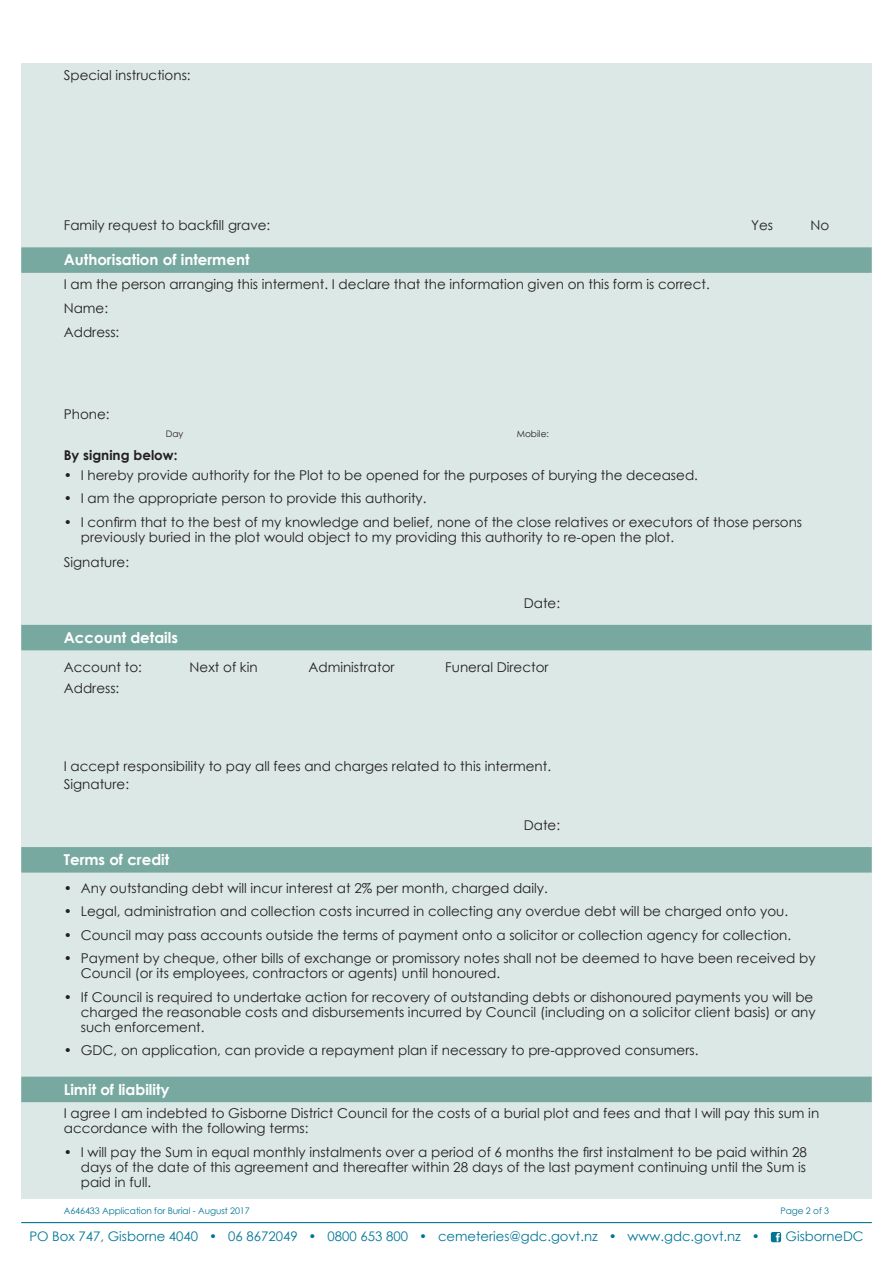
<style>
.page{position:relative;width:893px;height:1263px;background:#fff}
.page>*{position:absolute;margin:0;border:0;box-sizing:border-box;transform-origin:0 0}
.section_heading{font:700 15px "Century Gothic";color:#fff}
.criteria_body{font:13.5px/15px "Century Gothic";color:#231f20}
.body_9_16{font:13.5px "Century Gothic";color:#231f20}
.body_9_10{font:13.5px "Century Gothic";color:#231f20}
.criteria_body_bold{font:700 13.5px "Century Gothic";color:#231f20}
.auto_paragrah_spacin{font:13.5px "Century Gothic";color:#231f20}
.body_9_19{font:13.5px "Century Gothic";color:#231f20}
.t1{font:13.2px "Century Gothic";color:#007697}
.footer_small{font:9px "Century Gothic";letter-spacing:-.01em;color:#007697}
.body_small_-_under_t{font:9px "Century Gothic";color:#231f20}
</style>
<div class="page">
<div style="left:21px;top:64px;width:851px;height:1135px;background:#dce8e5"></div>
<hr style="left:21px;top:1222px;width:851px;height:1px;background:#007697">
<svg style="left:771px;top:1232px;width:10px;height:10px"></svg>
<div style="left:21px;top:247px;width:851px;height:26px;background:#77a9a1"></div>
<div style="left:21px;top:625px;width:851px;height:25px;background:#77a9a1"></div>
<div style="left:21px;top:847px;width:851px;height:25px;background:#77a9a1"></div>
<div style="left:21px;top:1077px;width:851px;height:25px;background:#77a9a1"></div>
<p class="body_9_10" style="left:64px;top:66px;width:128px">Special instructions:</p>
<p class="body_9_16" style="left:64px;top:216px;width:208px">Family request to backfill grave:</p>
<p class="body_9_16" style="left:751px;top:216px;width:24px">Yes</p>
<p class="body_9_16" style="left:810px;top:216px;width:20px">No</p>
<p class="section_heading" style="left:64px;top:248px;width:187px">Authorisation of interment</p>
<p class="body_9_10" style="left:64px;top:274px;width:647px">I am the person arranging this interment. I declare that the information given on this form is correct.</p>
<p class="body_9_16" style="left:64px;top:298px;width:46px">Name:</p>
<p class="body_9_10" style="left:64px;top:322px;width:57px">Address:</p>
<p class="body_9_19" style="left:64px;top:405px;width:47px">Phone:</p>
<p class="body_small_-_under_t" style="left:166px;top:427px;width:19px">Day</p>
<p class="body_small_-_under_t" style="left:517px;top:427px;width:34px">Mobile:</p>
<p class="criteria_body_bold" style="left:64px;top:445px;width:115px">By signing below:</p>
<p class="criteria_body" style="left:64px;top:467px;width:636px">• I hereby provide authority for the Plot to be opened for the purposes of burying the deceased.</p>
<p class="criteria_body" style="left:64px;top:491px;width:364px">• I am the appropriate person to provide this authority.</p>
<p class="criteria_body" style="left:81px;top:514px;width:723px;text-indent:-17px">• I confirm that to the best of my knowledge and belief, none of the close relatives or executors of those persons previously buried in the plot would object to my providing this authority to re-open the plot.</p>
<p class="body_9_16" style="left:64px;top:552px;width:67px">Signature:</p>
<p class="auto_paragrah_spacin" style="left:524px;top:593px;width:38px">Date:</p>
<p class="section_heading" style="left:64px;top:626px;width:116px">Account details</p>
<p class="body_9_16" style="left:64px;top:658px;width:80px">Account to:</p>
<p class="body_9_16" style="left:190px;top:658px;width:70px">Next of kin</p>
<p class="body_9_16" style="left:308px;top:658px;width:88px">Administrator</p>
<p class="body_9_16" style="left:445px;top:658px;width:105px">Funeral Director</p>
<p class="body_9_10" style="left:64px;top:679px;width:57px">Address:</p>
<p class="body_9_16" style="left:64px;top:757px;width:489px">I accept responsibility to pay all fees and charges related to this interment.</p>
<p class="body_9_16" style="left:64px;top:775px;width:67px">Signature:</p>
<p class="auto_paragrah_spacin" style="left:524px;top:816px;width:38px">Date:</p>
<p class="section_heading" style="left:64px;top:848px;width:107px">Terms of credit</p>
<p class="criteria_body" style="left:64px;top:880px;width:486px">• Any outstanding debt will incur interest at 2% per month, charged daily.</p>
<p class="criteria_body" style="left:64px;top:904px;width:726px">• Legal, administration and collection costs incurred in collecting any overdue debt will be charged onto you.</p>
<p class="criteria_body" style="left:64px;top:927px;width:729px">• Council may pass accounts outside the terms of payment onto a solicitor or collection agency for collection.</p>
<p class="criteria_body" style="left:81px;top:951px;width:736px;text-indent:-17px">• Payment by cheque, other bills of exchange or promissory notes shall not be deemed to have been received by<br>Council (or its employees, contractors or agents) until honoured.</p>
<p class="criteria_body" style="left:81px;top:989px;width:736px;text-indent:-17px">• If Council is required to undertake action for recovery of outstanding debts or dishonoured payments you will be charged the reasonable costs and disbursements incurred by Council (including on a solicitor client basis) or any such enforcement.</p>
<p class="criteria_body" style="left:64px;top:1043px;width:636px">• GDC, on application, can provide a repayment plan if necessary to pre-approved consumers.</p>
<p class="section_heading" style="left:64px;top:1078px;width:107px">Limit of liability</p>
<p class="criteria_body" style="left:64px;top:1105px;width:757px">I agree I am indebted to Gisborne District Council for the costs of a burial plot and fees and that I will pay this sum in accordance with the following terms:</p>
<p class="criteria_body" style="left:81px;top:1144px;width:728px;text-align:justify;text-indent:-17px">• I will pay the Sum in equal monthly instalments over a period of 6 months the first instalment to be paid within 28 days of the date of this agreement and thereafter within 28 days of the last payment continuing until the Sum is paid in full.</p>
<p class="footer_small" style="left:64px;top:1205px;width:188px">A646433 Application for Burial - August 2017</p>
<p class="footer_small" style="left:780px;top:1205px;width:50px">Page 2 of 3</p>
<p class="t1" style="left:29px;top:1227px;width:732px">PO Box 747, Gisborne 4040 • 06 8672049 • 0800 653 800 • cemeteries@gdc.govt.nz • www.gdc.govt.nz •</p>
<p class="t1" style="left:785px;top:1227px;width:80px">GisborneDC</p>
</div>
